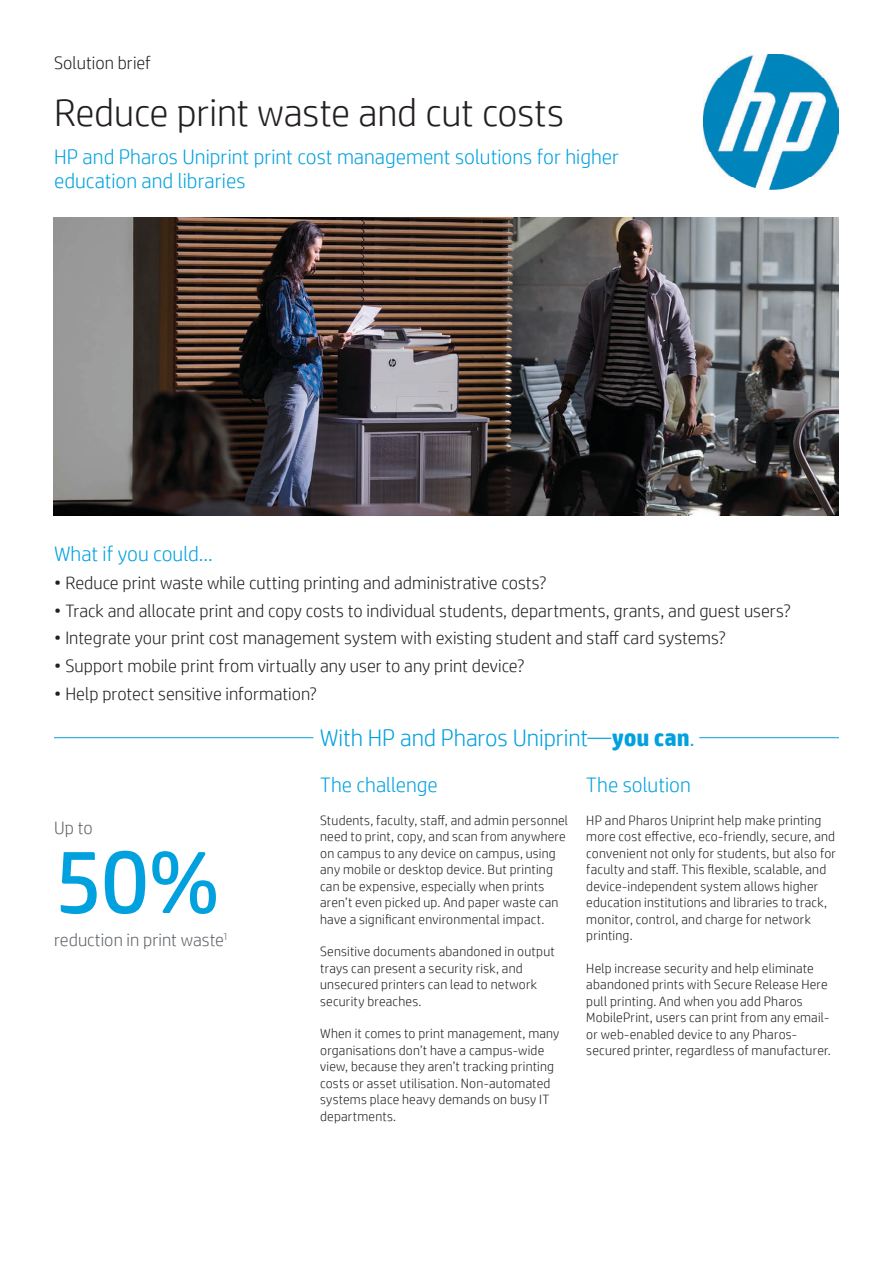
<style>
.page{position:relative;width:893px;height:1263px;background:#fff}
.page>*{position:absolute;margin:0;border:0;box-sizing:border-box;transform-origin:0 0}
.t1{font:90px "HP Simplified";color:#00a1de}
.t2{font:300 39px "HP Simplified";letter-spacing:-.005em;color:#231f20}
.t3{font:300 24px "HP Simplified";letter-spacing:-.005em;color:#00a1de}
.t4{font:300 21px/24px "HP Simplified";color:#00a1de}
.t5{font:300 18px "HP Simplified";color:#231f20}
.t6{font:300 18px "HP Simplified";color:#5f6469}
.t7{font:300 13.5px/16.5px "HP Simplified";letter-spacing:.015em;color:#231f20}
.s1{font-weight:700}
</style>
<div class="page">
<img style="left:54px;top:217px;width:785px;height:299px">
<img style="left:704px;top:54px;width:135px;height:135px">
<hr style="left:54px;top:737px;width:259px;height:1px;background:#00a1de">
<hr style="left:699px;top:737px;width:140px;height:1px;background:#00a1de">
<h3 class="t5" style="left:54px;top:51px;width:98px">Solution brief</h3>
<h2 class="t2" style="left:54px;top:87px;width:511px">Reduce print waste and cut costs</h2>
<h3 class="t4" style="left:54px;top:144px;width:566px">HP and Pharos Uniprint print cost management solutions for higher education and libraries</h3>
<h3 class="t4" style="left:54px;top:541px;width:160px">What if you could...</h3>
<h3 class="t5" style="left:54px;top:571px;width:494px">• Reduce print waste while cutting printing and administrative costs?</h3>
<h3 class="t5" style="left:54px;top:599px;width:738px">• Track and allocate print and copy costs to individual students, departments, grants, and guest users?</h3>
<h3 class="t5" style="left:54px;top:626px;width:673px">• Integrate your print cost management system with existing student and staff card systems?</h3>
<h3 class="t5" style="left:54px;top:654px;width:472px">• Support mobile print from virtually any user to any print device?</h3>
<h3 class="t5" style="left:54px;top:682px;width:265px">• Help protect sensitive information?</h3>
<h3 class="t3" style="left:320px;top:722px;width:377px">With HP and Pharos Uniprint—<span class="s1">you can</span>.</h3>
<h3 class="t6" style="left:54px;top:816px;width:40px">Up to</h3>
<h1 class="t1" style="left:54px;top:823px;width:167px">50%</h1>
<h3 class="t6" style="left:54px;top:928px;width:176px">reduction in print waste<sup>1</sup></h3>
<h3 class="t4" style="left:320px;top:772px;width:119px">The challenge</h3>
<p class="t7" style="left:320px;top:811px;width:249px">Students, faculty, staff, and admin personnel need to print, copy, and scan from anywhere on campus to any device on campus, using any mobile or desktop device. But printing can be expensive, especially when prints aren’t even picked up. And paper waste can have a significant environmental impact.</p>
<p class="t7" style="left:320px;top:943px;width:236px">Sensitive documents abandoned in output trays can present a security risk, and unsecured printers can lead to network security breaches.</p>
<p class="t7" style="left:320px;top:1025px;width:241px">When it comes to print management, many organisations don’t have a campus-wide view, because they aren’t tracking printing costs or asset utilisation. Non-automated systems place heavy demands on busy IT departments.</p>
<h3 class="t4" style="left:586px;top:772px;width:106px">The solution</h3>
<p class="t7" style="left:586px;top:811px;width:251px">HP and Pharos Uniprint help make printing more cost effective, eco-friendly, secure, and convenient not only for students, but also for faculty and staff. This flexible, scalable, and device-independent system allows higher education institutions and libraries to track, monitor, control, and charge for network printing.</p>
<p class="t7" style="left:586px;top:959px;width:246px">Help increase security and help eliminate abandoned prints with Secure Release Here pull printing. And when you add Pharos MobilePrint, users can print from any email&shy;or web-enabled device to any Pharos&shy;secured printer, regardless of manufacturer.</p>
</div>
